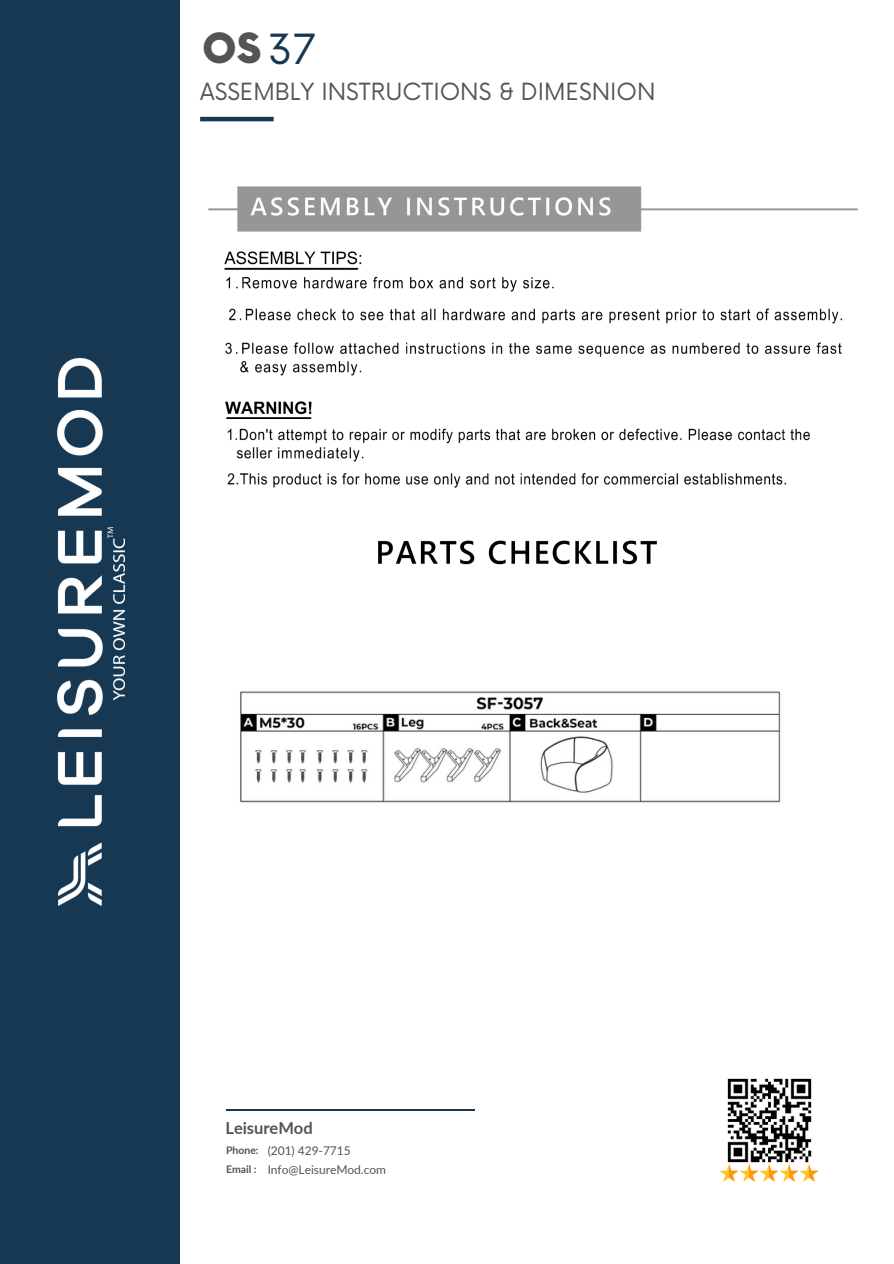
<style>
.page{position:relative;width:894px;height:1264px;background:#fff}
.page>*{position:absolute;margin:0;border:0;box-sizing:border-box;transform-origin:0 0}
.t1{font:900 40.5px "Now";color:#545454}
.t2{font:23.1px "Now";color:#545454}
.t3{font:700 16.5px "Lato";color:#545454}
.t4{font:12px "Lato";letter-spacing:-.005em;color:#545454}
.t5{font:700 10.5px "Lato";color:#545454}
.s1{font-weight:400;color:#163853}
</style>
<div class="page">
<div style="left:0;top:0;width:180px;height:1263px;background:#163853"></div>
<hr style="left:200px;top:117px;width:73px;height:4px;background:#163853">
<hr style="left:226px;top:1109px;width:248px;height:1px;background:#163853">
<img style="left:57px;top:358px;width:68px;height:547px">
<img style="left:727px;top:1078px;width:85px;height:85px">
<svg style="left:719px;top:1164px;width:99px;height:17px"></svg>
<img style="left:224px;top:251px;width:330px;height:41px">
<img style="left:225px;top:401px;width:585px;height:87px">
<img style="left:225px;top:342px;width:617px;height:34px">
<img style="left:229px;top:308px;width:614px;height:16px">
<img style="left:208px;top:186px;width:650px;height:46px">
<img style="left:378px;top:540px;width:279px;height:25px">
<img style="left:240px;top:691px;width:541px;height:111px">
<p class="t1" style="left:202px;top:27px;width:115px">OS <span class="s1">37</span></p>
<p class="t2" style="left:200px;top:79px;width:457px">ASSEMBLY INSTRUCTIONS &amp; DIMESNION</p>
<h4 class="t3" style="left:225px;top:1117px;width:89px">LeisureMod</h4>
<p class="t5" style="left:226px;top:1143px;width:34px">Phone:</p>
<h4 class="t5" style="left:226px;top:1162px;width:32px">Email :</h4>
<p class="t4" style="left:267px;top:1142px;width:85px">(201) 429-7715</p>
<h3 class="t4" style="left:267px;top:1161px;width:120px">Info@LeisureMod.com</h3>
</div>
